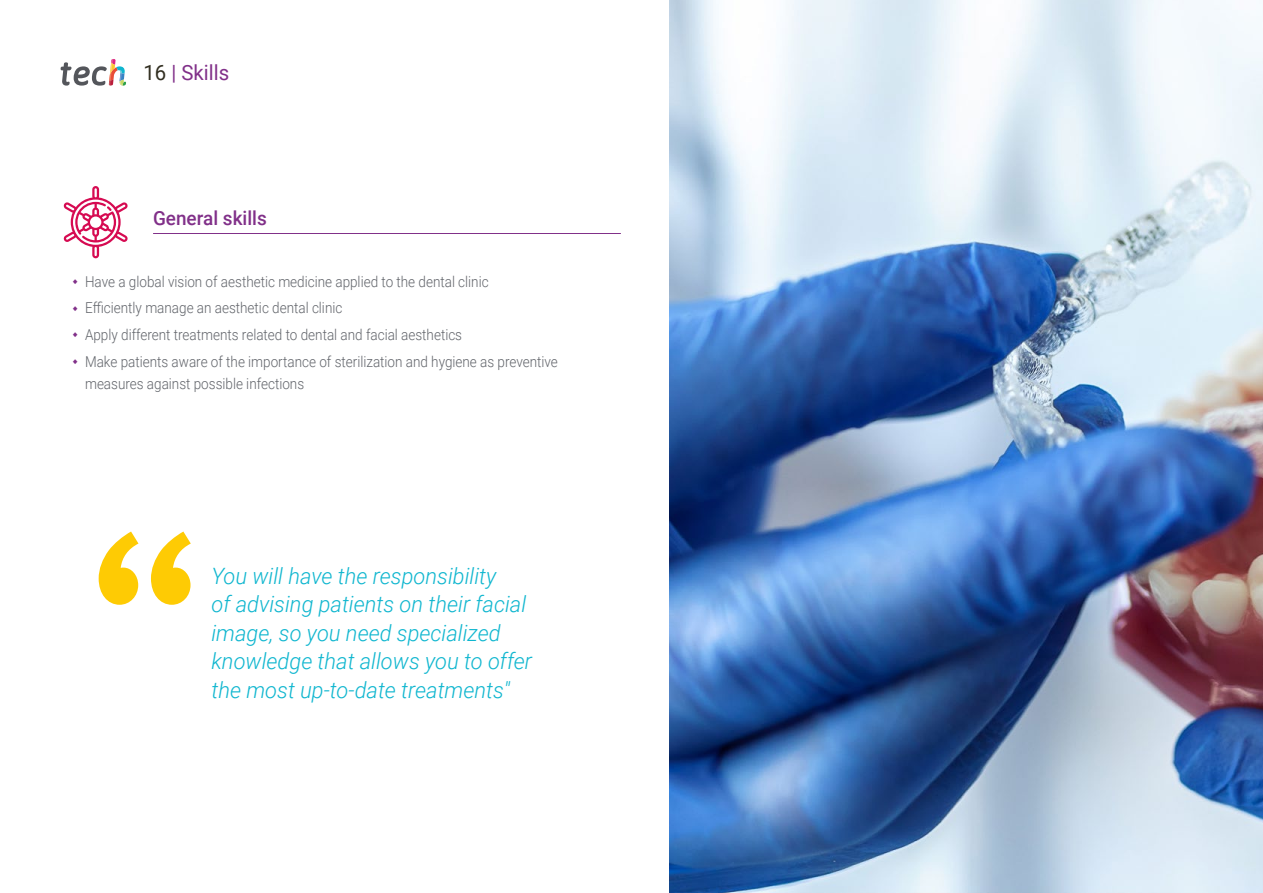
<style>
.page{position:relative;width:1263px;height:893px;background:#fff}
.page>*{position:absolute;margin:0;border:0;box-sizing:border-box;transform-origin:0 0}
.t1{font:italic 300 22.5px/28.5px "Roboto";color:#0fb6cf}
.t2{font:21px "Roboto";color:#813089}
.t3{font:500 19.5px "Roboto";color:#813089}
.t4{font:300 15px/26.7px "Roboto";color:#61646a;scale:.9 1}
.s1{color:#312e20}
</style>
<div class="page">
<hr style="left:153px;top:233px;width:468px;height:1px;background:#813089">
<svg style="left:63px;top:186px;width:65px;height:72px"></svg>
<svg style="left:61px;top:59px;width:65px;height:27px"></svg>
<svg style="left:99px;top:531px;width:92px;height:74px"></svg>
<img style="left:670px;top:0;width:593px;height:893px">
<h2 class="t2" style="left:144px;top:57px;width:87px"><span class="s1">16</span> | Skills</h2>
<h3 class="t3" style="left:153px;top:205px;width:115px">General skills</h3>
<p class="t4" style="left:85px;top:267px;width:527px">Have a global vision of aesthetic medicine applied to the dental clinic<br>Efficiently manage an aesthetic dental clinic<br>Apply different treatments related to dental and facial aesthetics<br>Make patients aware of the importance of sterilization and hygiene as preventive</p>
<p class="t4" style="left:85px;top:370px;width:245px">measures against possible infections</p>
<h1 class="t1" style="left:211px;top:561px;width:322px">You will have the responsibility<br>of advising patients on their facial image, so you need specialized knowledge that allows you to offer the most up-to-date treatments"</h1>
</div>
